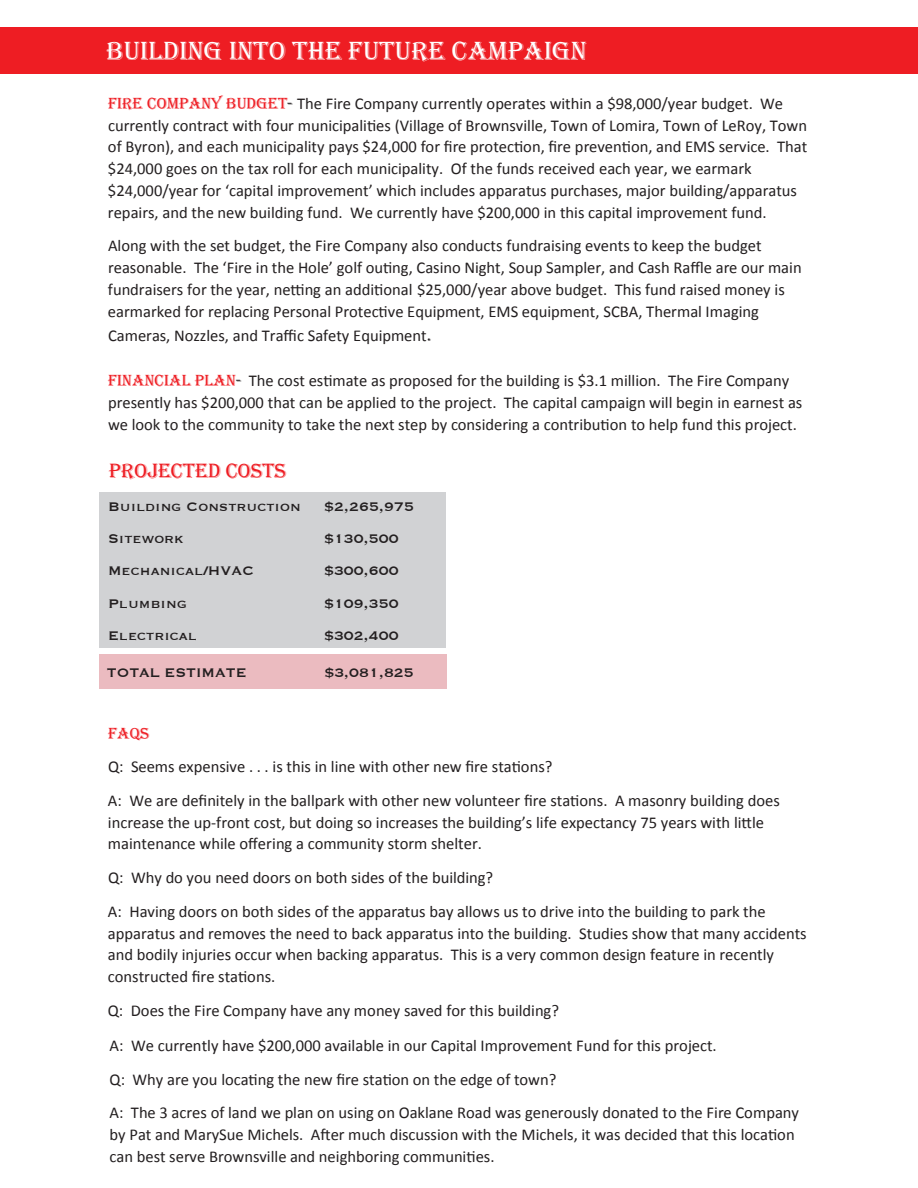
<style>
.page{position:relative;width:918px;height:1188px;background:#fff}
.page>*{position:absolute;margin:0;border:0;box-sizing:border-box;transform-origin:0 0}
.t1{font:27px "Algerian";color:#fff}
.t2{font:21.3px "Algerian";letter-spacing:-.015em;color:#ee1d23}
.t3{font:16.5px/21.8px "Calibri";color:#231f20}
.t4{font:16.5px "Algerian";color:#ee1d23}
.t5{font:16.2px "Copperplate";letter-spacing:.005em;color:#231f20}
.s1{font-family:"Algerian";color:#ee1d23}
.s2{font-family:"Algerian"}
</style>
<div class="page">
<div style="left:99px;top:492px;width:347px;height:156px;background:#d1d2d4"></div>
<div style="left:0;top:27px;width:918px;height:47px;background:#ee1d23"></div>
<div style="left:99px;top:654px;width:347px;height:35px;background:#ebbbc0"></div>
<h1 class="t1" style="left:107px;top:36px;width:482px">BUILDING INTO THE FUTURE CAMPAIGN</h1>
<p class="t3" style="left:108px;top:92px;width:701px"><span class="s1">FIRE COMPANY BUDGET</span><span class="s2">-</span> The Fire Company currently operates within a $98,000/year budget. We currently contract with four municipalities (Village of Brownsville, Town of Lomira, Town of LeRoy, Town of Byron), and each municipality pays $24,000 for fire protection, fire prevention, and EMS service. That $24,000 goes on the tax roll for each municipality. Of the funds received each year, we earmark $24,000/year for ‘capital improvement’ which includes apparatus purchases, major building/apparatus repairs, and the new building fund. We currently have $200,000 in this capital improvement fund.</p>
<p class="t3" style="left:108px;top:234px;width:695px">Along with the set budget, the Fire Company also conducts fundraising events to keep the budget reasonable. The ‘Fire in the Hole’ golf outing, Casino Night, Soup Sampler, and Cash Raffle are our main fundraisers for the year, netting an additional $25,000/year above budget. This fund raised money is earmarked for replacing Personal Protective Equipment, EMS equipment, SCBA, Thermal Imaging</p>
<p class="t3" style="left:108px;top:323px;width:325px">Cameras, Nozzles, and Traffic Safety Equipment<span class="s2">.</span></p>
<p class="t3" style="left:108px;top:369px;width:696px"><span class="s1">FINANCIAL PLAN</span><span class="s2">-</span> The cost estimate as proposed for the building is $3.1 million. The Fire Company presently has $200,000 that can be applied to the project. The capital campaign will begin in earnest as we look to the community to take the next step by considering a contribution to help fund this project.</p>
<p class="t2" style="left:109px;top:459px;width:179px">PROJECTED COSTS</p>
<p class="t5" style="left:108px;top:496px;width:194px">Building Construction</p>
<p class="t5" style="left:324px;top:496px;width:91px">$2,265,975</p>
<p class="t5" style="left:108px;top:528px;width:77px">Sitework</p>
<p class="t5" style="left:324px;top:528px;width:76px">$130,500</p>
<p class="t5" style="left:108px;top:560px;width:148px">Mechanical/HVAC</p>
<p class="t5" style="left:324px;top:560px;width:76px">$300,600</p>
<p class="t5" style="left:108px;top:593px;width:80px">Plumbing</p>
<p class="t5" style="left:324px;top:593px;width:76px">$109,350</p>
<p class="t5" style="left:108px;top:625px;width:90px">Electrical</p>
<p class="t5" style="left:324px;top:625px;width:76px">$302,400</p>
<p class="t5" style="left:107px;top:662px;width:141px">TOTAL ESTIMATE</p>
<p class="t5" style="left:324px;top:662px;width:91px">$3,081,825</p>
<p class="t4" style="left:108px;top:724px;width:43px">FAQS</p>
<p class="t3" style="left:108px;top:749px;width:673px;line-height:33.9px">Q: Seems expensive . . . is this in line with other new fire stations?<br>A: We are definitely in the ballpark with other new volunteer fire stations. A masonry building does</p>
<p class="t3" style="left:108px;top:811px;width:658px">increase the up-front cost, but doing so increases the building’s life expectancy 75 years with little maintenance while offering a community storm shelter.</p>
<p class="t3" style="left:108px;top:860px;width:659px;line-height:33.6px">Q: Why do you need doors on both sides of the building?<br>A: Having doors on both sides of the apparatus bay allows us to drive into the building to park the</p>
<p class="t3" style="left:108px;top:922px;width:700px">apparatus and removes the need to back apparatus into the building. Studies show that many accidents and bodily injuries occur when backing apparatus. This is a very common design feature in recently constructed fire stations.</p>
<p class="t3" style="left:108px;top:999px;width:453px">Q: Does the Fire Company have any money saved for this building?</p>
<p class="t3" style="left:109px;top:1028px;width:691px;line-height:33.8px">A: We currently have $200,000 available in our Capital Improvement Fund for this project.<br>Q: Why are you locating the new fire station on the edge of town?<br>A: The 3 acres of land we plan on using on Oaklane Road was generously donated to the Fire Company</p>
<p class="t3" style="left:109px;top:1123px;width:687px">by Pat and MarySue Michels. After much discussion with the Michels, it was decided that this location can best serve Brownsville and neighboring communities.</p>
</div>
